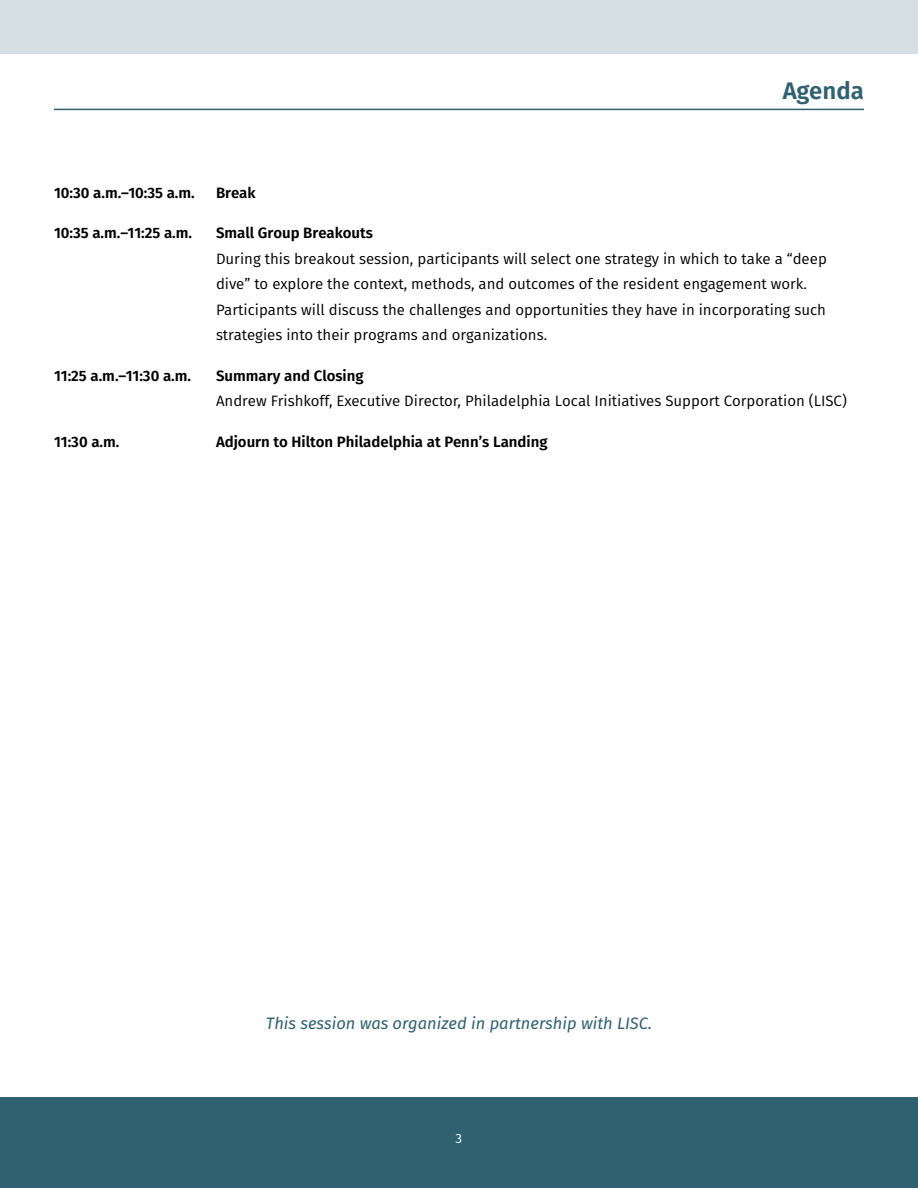
<style>
.page{position:relative;width:918px;height:1188px;background:#fff}
.page>*{position:absolute;margin:0;border:0;box-sizing:border-box;transform-origin:0 0}
.t1{font:600 24px "Fira Sans";color:#2f6170}
.t2{font:italic 16.5px "Fira Sans";color:#2f6170}
.t3{font:15px/25.5px "Fira Sans";color:#000101}
.t4{font:600 15px "Fira Sans";color:#000101}
.t5{font:13.5px "Fira Sans";color:#fff}
</style>
<div class="page">
<div style="left:0;top:0;width:918px;height:54px;background:#d6e0e2"></div>
<div style="left:0;top:1097px;width:918px;height:91px;background:#2f6170"></div>
<hr style="left:54px;top:109px;width:810px;height:1px;background:#2f6170">
<h1 class="t1" style="left:783px;top:71px;width:83px">Agenda</h1>
<p class="t4" style="left:54px;top:180px;width:142px">10:30 a.m.–10:35 a.m.</p>
<p class="t4" style="left:216px;top:180px;width:41px">Break</p>
<p class="t4" style="left:54px;top:220px;width:140px">10:35 a.m.–11:25 a.m.</p>
<p class="t4" style="left:216px;top:220px;width:159px">Small Group Breakouts</p>
<p class="t3" style="left:216px;top:245px;width:612px">During this breakout session, participants will select one strategy in which to take a “deep dive” to explore the context, methods, and outcomes of the resident engagement work.<br>Participants will discuss the challenges and opportunities they have in incorporating such strategies into their programs and organizations.</p>
<p class="t4" style="left:54px;top:363px;width:139px">11:25 a.m.–11:30 a.m.</p>
<p class="t4" style="left:216px;top:363px;width:149px">Summary and Closing</p>
<p class="t3" style="left:216px;top:388px;width:632px">Andrew Frishkoff, Executive Director, Philadelphia Local Initiatives Support Corporation (LISC)</p>
<p class="t4" style="left:54px;top:429px;width:67px">11:30 a.m.</p>
<p class="t4" style="left:216px;top:429px;width:333px">Adjourn to Hilton Philadelphia at Penn’s Landing</p>
<p class="t2" style="left:266px;top:1011px;width:388px">This session was organized in partnership with LISC.</p>
<p class="t5" style="left:456px;top:1128px;width:8px">3</p>
</div>
